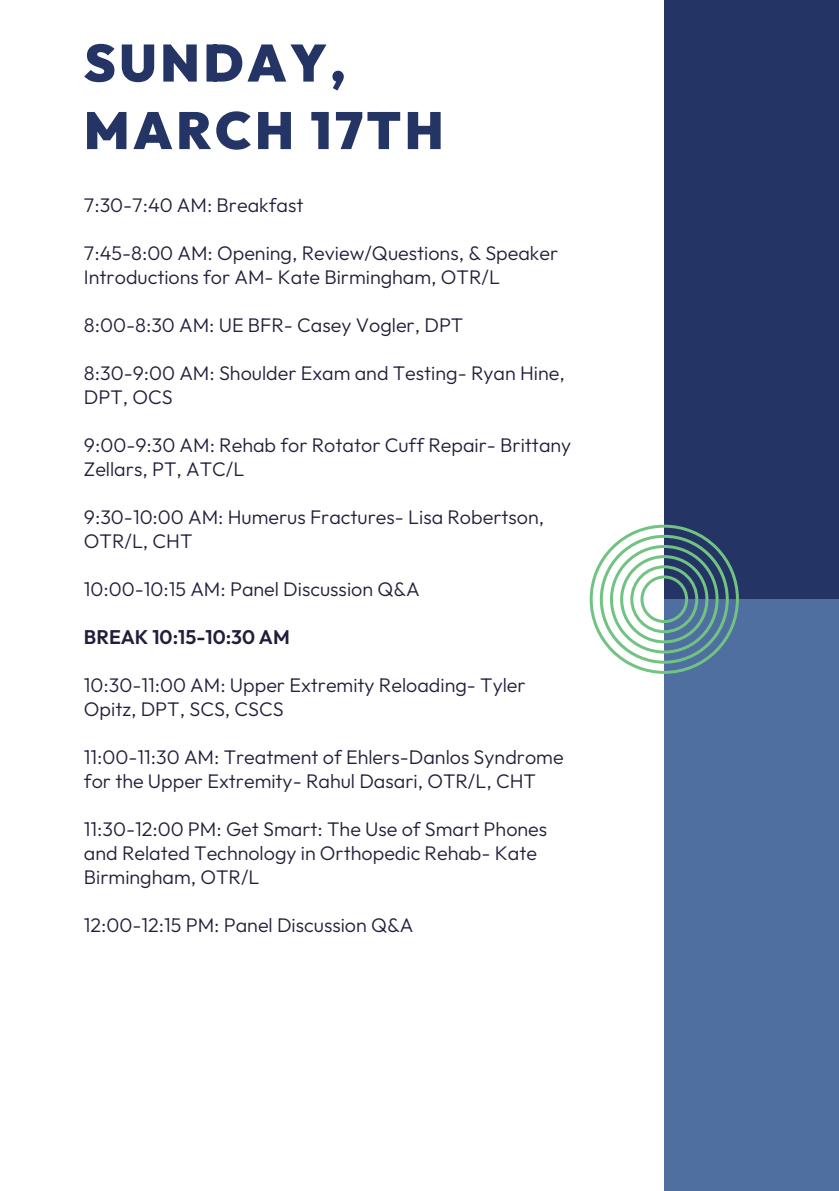
<style>
.page{position:relative;width:839px;height:1191px;background:#fff}
.page>*{position:absolute;margin:0;border:0;box-sizing:border-box;transform-origin:0 0}
.t1{font:900 52.2px/67.6px "Outfit";letter-spacing:.07em;color:#243465}
.t2{font:300 19.8px/24px "Outfit";color:#211f3a}
.t3{font:600 19.8px "Outfit";color:#211f3a}
</style>
<div class="page">
<div style="left:664px;top:0;width:174px;height:599px;background:#243465"></div>
<div style="left:664px;top:599px;width:174px;height:592px;background:#4f6fa1"></div>
<svg style="left:589px;top:525px;width:149px;height:148px"></svg>
<p class="t1" style="left:84px;top:28px;width:361px">SUNDAY,<br>MARCH 17TH</p>
<h1 class="t2" style="left:84px;top:193px;width:221px">7:30-7:40 AM: Breakfast</h1>
<p class="t2" style="left:84px;top:241px;width:476px">7:45-8:00 AM: Opening, Review/Questions, &amp; Speaker<br>Introductions for AM- Kate Birmingham, OTR/L</p>
<p class="t2" style="left:84px;top:313px;width:381px">8:00-8:30 AM: UE BFR- Casey Vogler, DPT</p>
<p class="t2" style="left:84px;top:361px;width:482px">8:30-9:00 AM: Shoulder Exam and Testing- Ryan Hine,<br>DPT, OCS</p>
<p class="t2" style="left:84px;top:433px;width:489px">9:00-9:30 AM: Rehab for Rotator Cuff Repair- Brittany<br>Zellars, PT, ATC/L</p>
<p class="t2" style="left:84px;top:505px;width:462px">9:30-10:00 AM: Humerus Fractures- Lisa Robertson,<br>OTR/L, CHT</p>
<p class="t2" style="left:84px;top:577px;width:337px">10:00-10:15 AM: Panel Discussion Q&amp;A</p>
<p class="t3" style="left:84px;top:624px;width:207px">BREAK 10:15-10:30 AM</p>
<h2 class="t2" style="left:84px;top:673px;width:443px">10:30-11:00 AM: Upper Extremity Reloading- Tyler<br>Opitz, DPT, SCS, CSCS</h2>
<p class="t2" style="left:84px;top:745px;width:481px">11:00-11:30 AM: Treatment of Ehlers-Danlos Syndrome for the Upper Extremity- Rahul Dasari, OTR/L, CHT</p>
<p class="t2" style="left:84px;top:817px;width:465px">11:30-12:00 PM: Get Smart: The Use of Smart Phones and Related Technology in Orthopedic Rehab- Kate<br>Birmingham, OTR/L</p>
<p class="t2" style="left:84px;top:913px;width:331px">12:00-12:15 PM: Panel Discussion Q&amp;A</p>
</div>
